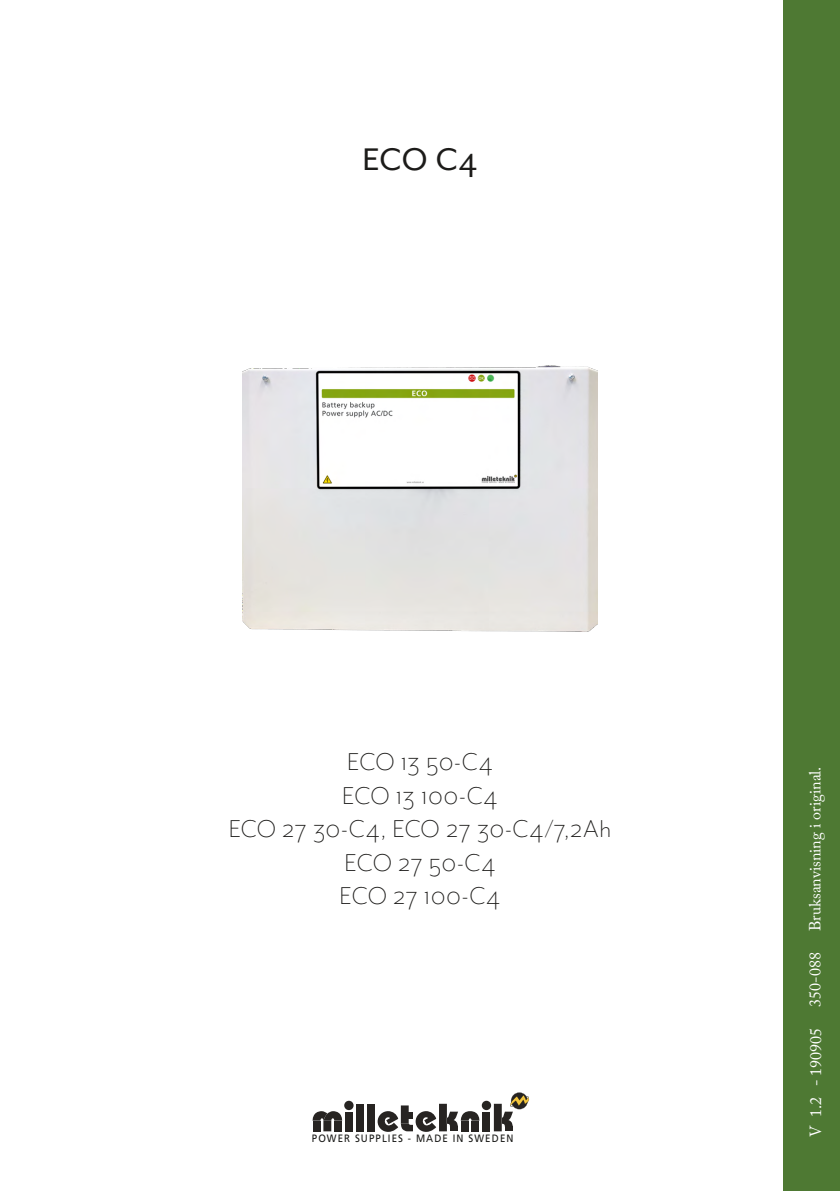
<style>
.page{position:relative;width:840px;height:1191px;background:#fff}
.page>*{position:absolute;margin:0;border:0;box-sizing:border-box;transform-origin:0 0}
.Underrubrik{font:36px "Mr Eaves San OT";color:#1c1b19}
.Underrubrik-2{font:300 28px "Mr Eaves San OT";color:#1c1b19}
.t1{font:16px "Adobe Caslon Pro";color:#fff}
.t2{font:10.6px "Frutiger LT";letter-spacing:.11em;color:#1a1a18;scale:.91 1}
</style>
<div class="page">
<div style="left:782px;top:0;width:57px;height:1191px;background:#4e7933"></div>
<div style="left:345px;top:1111px;width:7px;height:20px;background:#272422"></div>
<div style="left:356px;top:1103px;width:7px;height:28px;background:#272422"></div>
<div style="left:367px;top:1103px;width:7px;height:28px;background:#272422"></div>
<div style="left:344px;top:1100px;width:9px;height:10px;background:#272422;border-radius:50%"></div>
<div style="left:482px;top:1111px;width:8px;height:20px;background:#272422"></div>
<svg style="left:481px;top:1100px;width:10px;height:10px"></svg>
<svg style="left:312px;top:1111px;width:30px;height:20px"></svg>
<div style="left:334px;top:1120px;width:8px;height:11px;background:#272422"></div>
<svg style="left:377px;top:1103px;width:102px;height:28px"></svg>
<svg style="left:493px;top:1092px;width:35px;height:39px"></svg>
<img style="left:243px;top:365px;width:354px;height:267px">
<p class="Underrubrik" style="left:362px;top:140px;width:116px">ECO C4</p>
<p class="Underrubrik-2" style="left:347px;top:746px;width:147px">ECO 13 50-C4</p>
<p class="Underrubrik-2" style="left:342px;top:780px;width:157px">ECO 13 100-C4</p>
<p class="Underrubrik-2" style="left:228px;top:813px;width:384px">ECO 27 30-C4, ECO 27 30-C4/7,2Ah</p>
<p class="Underrubrik-2" style="left:344px;top:847px;width:152px">ECO 27 50-C4</p>
<p class="Underrubrik-2" style="left:339px;top:881px;width:162px">ECO 27 100-C4</p>
<p class="t2" style="left:312px;top:1132px;width:223px">POWER SUPPLIES - MADE IN SWEDEN</p>
<p class="t1" style="left:805px;top:931px;width:166px;rotate:-90deg">Bruksanvisning i original.</p>
<p class="t1" style="left:805px;top:1007px;width:56px;rotate:-90deg">350-088</p>
<p class="t1" style="left:805px;top:1086px;width:60px;rotate:-90deg">- 190905</p>
<p class="t1" style="left:805px;top:1136px;width:41px;rotate:-90deg">V 1.2</p>
</div>
